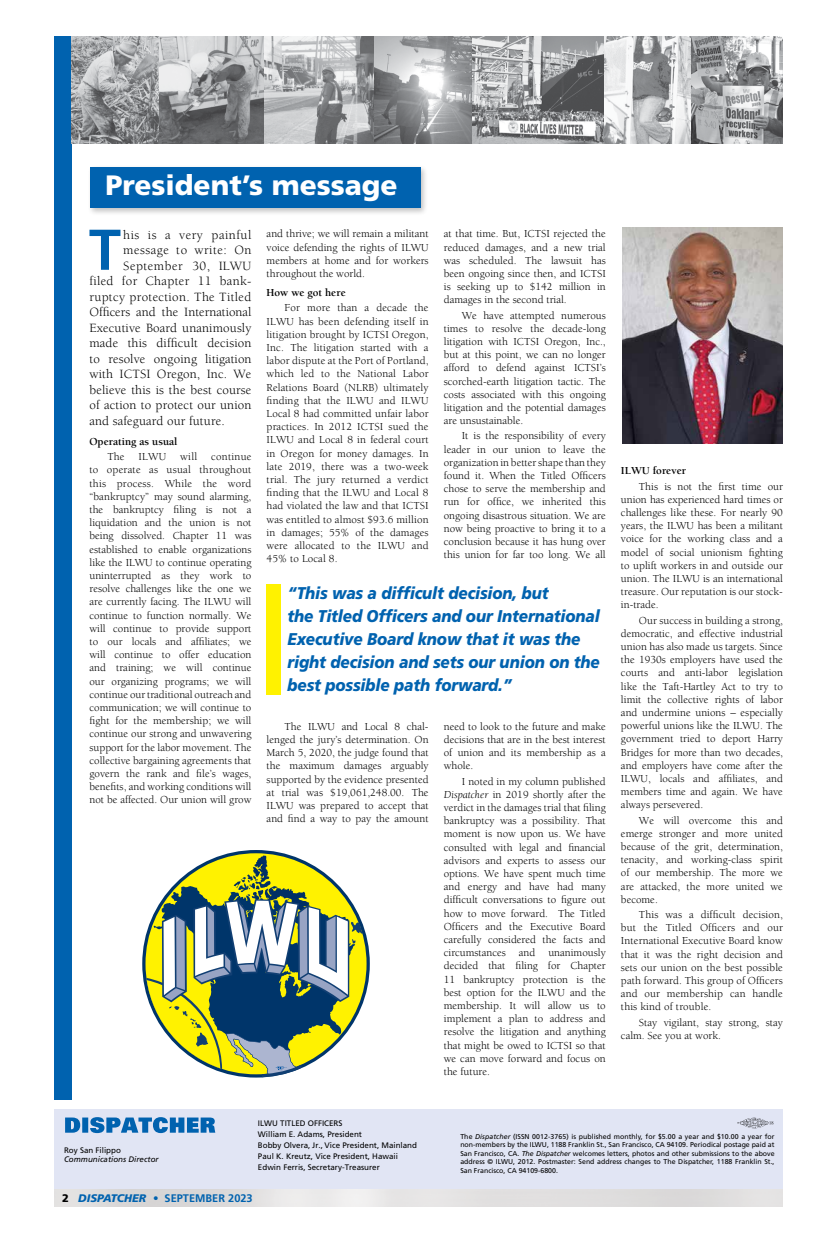
<style>
.page{position:relative;width:828px;height:1260px;background:#fff}
.page>*{position:absolute;margin:0;border:0;box-sizing:border-box;transform-origin:0 0}
.t1{font:700 57.4px "Frutiger";color:#0062af}
.t2{font:900 28px "Frutiger";color:#fff}
.t3{font:italic 900 17px/23px "Frutiger";letter-spacing:-.01em;color:#0062af;scale:.9 1}
.t4{font:13px "Berkeley";letter-spacing:.01em;color:#000}
.t5{font:13px "Berkeley";letter-spacing:.04em;color:#000}
.t6{font:11px/13.2px "Berkeley";color:#000;text-align:justify}
.t7{font:700 11px "Berkeley";color:#000}
.t8{font:700 11px "Frutiger";color:#0062af}
.t9{font:8px/10.9px "Frutiger";color:#000}
.t10{font:italic 8px "Frutiger";color:#000}
.t11{font:7px/8.4px "Frutiger";color:#000;text-align:justify}
.s1{font-style:italic}
.s2{font-weight:900;color:#000}
.s3{font-weight:900;font-style:italic}
</style>
<div class="page">
<div style="left:54px;top:1109px;width:729px;height:83px;background:#e1e5f4"></div>
<svg style="left:65px;top:1117px;width:150px;height:16px"></svg>
<svg style="left:737px;top:1118px;width:36px;height:10px"></svg>
<img style="left:54px;top:1189px;width:729px;height:18px">
<div style="left:54px;top:36px;width:18px;height:1063px;background:#0062af"></div>
<img style="left:71px;top:36px;width:194px;height:108px">
<img style="left:265px;top:36px;width:336px;height:108px">
<img style="left:601px;top:36px;width:91px;height:108px">
<img style="left:692px;top:36px;width:91px;height:108px">
<div style="left:87px;top:164px;width:342px;height:52px;background:#000;opacity:.25"></div>
<div style="left:90px;top:167px;width:330px;height:41px;background:#0062af"></div>
<img style="left:622px;top:228px;width:161px;height:215px">
<div style="left:266px;top:585px;width:15px;height:110px;background:#fff200"></div>
<svg style="left:146px;top:855px;width:217px;height:222px"></svg>
<h2 class="t2" style="left:105px;top:168px;width:294px">President’s message</h2>
<h1 class="t1" style="left:89px;top:216px;width:33px">T</h1>
<p class="t5" style="left:123px;top:228px;width:130px">his is a very painful</p>
<p class="t5" style="left:123px;top:243px;width:130px">message to write: On</p>
<p class="t5" style="left:123px;top:259px;width:130px">September 30, ILWU</p>
<p class="t4" style="left:89px;top:274px;width:163px">filed for Chapter 11 bank-</p>
<p class="t4" style="left:89px;top:290px;width:164px">ruptcy protection. The Titled</p>
<p class="t4" style="left:89px;top:305px;width:164px">Officers and the International</p>
<p class="t4" style="left:89px;top:321px;width:163px">Executive Board unanimously</p>
<p class="t4" style="left:89px;top:336px;width:164px">made this difficult decision</p>
<p class="t4" style="left:89px;top:352px;width:164px">to resolve ongoing litigation</p>
<p class="t4" style="left:89px;top:367px;width:163px">with ICTSI Oregon, Inc. We</p>
<p class="t4" style="left:89px;top:383px;width:163px">believe this is the best course</p>
<p class="t4" style="left:89px;top:398px;width:163px">of action to protect our union</p>
<p class="t4" style="left:89px;top:414px;width:137px">and safeguard our future.</p>
<p class="t7" style="left:89px;top:436px;width:90px">Operating as usual</p>
<p class="t6" style="left:107px;top:450px;width:19px">The</p>
<p class="t6" style="left:139px;top:450px;width:29px">ILWU</p>
<p class="t6" style="left:180px;top:450px;width:18px">will</p>
<p class="t6" style="left:89px;top:450px;width:164px;text-indent:122px">continue to operate as usual throughout this process. While the word “bankruptcy” may sound alarming, the bankruptcy filing is not a liquidation and the union is not being dissolved. Chapter 11 was established to enable organizations like the ILWU to continue operating uninterrupted as they work to resolve challenges like the one we are currently facing. The ILWU will continue to function normally. We will continue to provide support to our locals and affiliates; we will continue to offer education and training; we will continue our organizing programs; we will continue our traditional outreach and communication; we will continue to fight for the membership; we will continue our strong and unwavering support for the labor movement. The collective bargaining agreements that govern the rank and file’s wages, benefits, and working conditions will not be affected. Our union will grow</p>
<p class="t6" style="left:267px;top:227px;width:164px">and thrive; we will remain a militant voice defending the rights of ILWU members at home and for workers throughout the world.</p>
<p class="t7" style="left:267px;top:287px;width:81px">How we got here</p>
<p class="t6" style="left:267px;top:302px;width:164px;text-indent:18px">For more than a decade the ILWU has been defending itself in litigation brought by ICTSI Oregon, Inc. The litigation started with a labor dispute at the Port of Portland, which led to the National Labor Relations Board (NLRB) ultimately finding that the ILWU and ILWU Local 8 had committed unfair labor practices. In 2012 ICTSI sued the ILWU and Local 8 in federal court in Oregon for money damages. In late 2019, there was a two-week trial. The jury returned a verdict finding that the ILWU and Local 8 had violated the law and that ICTSI was entitled to almost $93.6 million in damages; 55% of the damages were allocated to the ILWU and 45% to Local 8.</p>
<p class="t6" style="left:444px;top:227px;width:164px">at that time. But, ICTSI rejected the reduced damages, and a new trial was scheduled. The lawsuit has been ongoing since then, and ICTSI is seeking up to $142 million in damages in the second trial.</p>
<p class="t6" style="left:444px;top:309px;width:164px;text-indent:18px">We have attempted numerous times to resolve the decade-long litigation with ICTSI Oregon, Inc., but at this point, we can no longer afford to defend against ICTSI’s scorched-earth litigation tactic. The costs associated with this ongoing litigation and the potential damages are unsustainable.</p>
<p class="t6" style="left:444px;top:429px;width:164px;text-indent:18px">It is the responsibility of every leader in our union to leave the organization in better shape than they found it. When the Titled Officers chose to serve the membership and run for office, we inherited this ongoing disastrous situation. We are now being proactive to bring it to a conclusion because it has hung over this union for far too long. We all</p>
<h3 class="t3" style="left:288px;top:581px;width:349px">“This was a difficult decision, but<br>the Titled Officers and our International Executive Board know that it was the right decision and sets our union on the best possible path forward.”</h3>
<p class="t6" style="left:267px;top:720px;width:164px;text-indent:18px">The ILWU and Local 8 chal&shy;lenged the jury’s determination. On March 5, 2020, the judge found that the maximum damages arguably supported by the evidence presented at trial was $19,061,248.00. The ILWU was prepared to accept that and find a way to pay the amount</p>
<p class="t6" style="left:444px;top:720px;width:164px">need to look to the future and make decisions that are in the best interest of union and its membership as a whole.</p>
<p class="t6" style="left:444px;top:775px;width:164px;text-indent:18px">I noted in my column published <span class="s1">Dispatcher</span> in 2019 shortly after the verdict in the damages trial that filing bankruptcy was a possibility. That moment is now upon us. We have consulted with legal and financial advisors and experts to assess our options. We have spent much time and energy and have had many difficult conversations to figure out how to move forward. The Titled Officers and the Executive Board carefully considered the facts and circumstances and unanimously decided that filing for Chapter 11 bankruptcy protection is the best option for the ILWU and the membership. It will allow us to implement a plan to address and resolve the litigation and anything that might be owed to ICTSI so that we can move forward and focus on the future.</p>
<p class="t7" style="left:621px;top:465px;width:67px">ILWU forever</p>
<p class="t6" style="left:621px;top:480px;width:164px;text-indent:18px">This is not the first time our union has experienced hard times or challenges like these. For nearly 90 years, the ILWU has been a militant voice for the working class and a model of social unionism fighting to uplift workers in and outside our union. The ILWU is an international treasure. Our reputation is our stock&shy;in-trade.</p>
<p class="t6" style="left:621px;top:614px;width:164px;text-indent:18px">Our success in building a strong, democratic, and effective industrial union has also made us targets. Since the 1930s employers have used the courts and anti-labor legislation like the Taft-Hartley Act to try to limit the collective rights of labor and undermine unions – especially powerful unions like the ILWU. The government tried to deport Harry Bridges for more than two decades, and employers have come after the ILWU, locals and affiliates, and members time and again. We have always persevered.</p>
<p class="t6" style="left:621px;top:814px;width:164px;text-indent:18px">We will overcome this and emerge stronger and more united because of the grit, determination, tenacity, and working-class spirit of our membership. The more we are attacked, the more united we become.</p>
<p class="t6" style="left:621px;top:908px;width:164px;text-indent:18px">This was a difficult decision, but the Titled Officers and our International Executive Board know that it was the right decision and sets our union on the best possible path forward. This group of Officers and our membership can handle this kind of trouble.</p>
<p class="t6" style="left:621px;top:1016px;width:163px;text-indent:18px">Stay vigilant, stay strong, stay calm. See you at work.</p>
<p class="t9" style="left:64px;top:1144px;width:58px">Roy San Filippo</p>
<p class="t10" style="left:64px;top:1155px;width:96px">Communications Director</p>
<p class="t9" style="left:258px;top:1118px;width:161px">ILWU TITLED OFFICERS<br>William E. Adams, President<br>Bobby Olvera, Jr., Vice President, Mainland Paul K. Kreutz, Vice President, Hawaii Edwin Ferris, Secretary-Treasurer</p>
<p class="t8" style="left:62px;top:1191px;width:192px"><span class="s2">2</span> <span class="s3">DISPATCHER</span> • SEPTEMBER 2023</p>
<p class="t11" style="left:460px;top:1132px;width:316px">The <span class="s1">Dispatcher</span> (ISSN 0012-3765) is published monthly, for $5.00 a year and $10.00 a year for non-members by the ILWU, 1188 Franklin St., San Francisco, CA 94109. Periodical postage paid at San Francisco, CA. <span class="s1">The Dispatcher</span> welcomes letters, photos and other submissions to the above address © ILWU, 2012. Postmaster: Send address changes to The Dispatcher, 1188 Franklin St., San Francisco, CA 94109-6800.</p>
</div>
